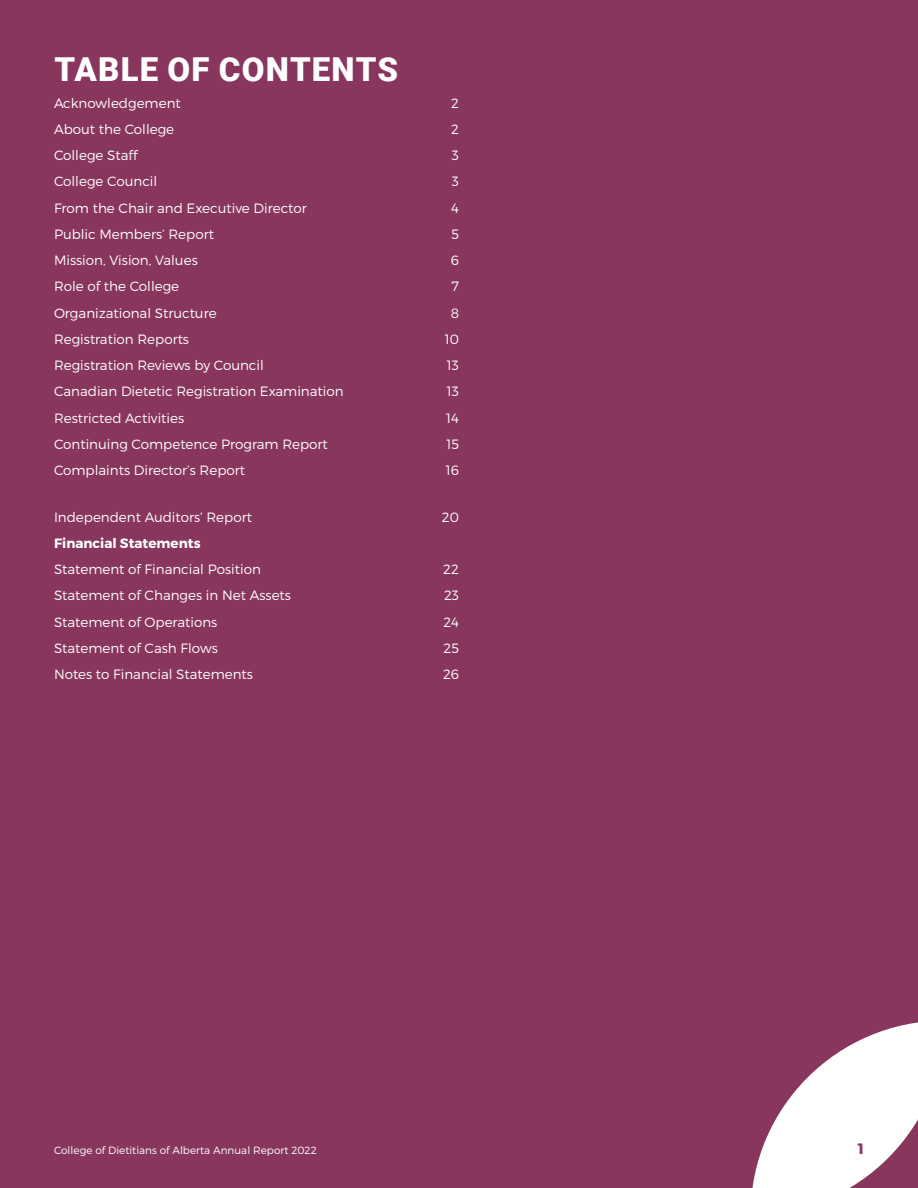
<style>
.page{position:relative;width:918px;height:1188px;background:#89365f}
.page>*{position:absolute;margin:0;border:0;box-sizing:border-box;transform-origin:0 0}
.page_header{font:900 33px "Roboto";letter-spacing:.035em;color:#fff}
.t1{font:700 15px "Montserrat";color:#88365e}
.t2{font:300 13.5px "Montserrat";color:#fff}
.t3{font:700 13.5px "Montserrat";color:#fff}
.t4{font:300 10.5px "Montserrat";color:#fff}
</style>
<div class="page">
<svg style="left:752px;top:1022px;width:166px;height:166px"></svg>
<p class="page_header" style="left:55px;top:46px;width:345px">TABLE OF CONTENTS</p>
<p class="t2" style="left:54px;top:95px;width:128px">Acknowledgement</p>
<p class="t2" style="left:451px;top:95px;width:9px">2</p>
<p class="t2" style="left:54px;top:121px;width:122px">About the College</p>
<p class="t2" style="left:451px;top:121px;width:9px">2</p>
<p class="t2" style="left:54px;top:147px;width:85px">College Staff</p>
<p class="t2" style="left:452px;top:147px;width:9px">3</p>
<p class="t2" style="left:54px;top:173px;width:105px">College Council</p>
<p class="t2" style="left:452px;top:173px;width:9px">3</p>
<p class="t2" style="left:54px;top:200px;width:254px">From the Chair and Executive Director</p>
<p class="t2" style="left:451px;top:200px;width:9px">4</p>
<p class="t2" style="left:54px;top:226px;width:162px">Public Members’ Report</p>
<p class="t2" style="left:451px;top:226px;width:9px">5</p>
<p class="t2" style="left:54px;top:252px;width:145px">Mission, Vision, Values</p>
<p class="t2" style="left:451px;top:252px;width:10px">6</p>
<p class="t2" style="left:54px;top:278px;width:127px">Role of the College</p>
<p class="t2" style="left:452px;top:278px;width:9px">7</p>
<p class="t2" style="left:54px;top:305px;width:164px">Organizational Structure</p>
<p class="t2" style="left:451px;top:305px;width:10px">8</p>
<p class="t2" style="left:54px;top:331px;width:137px">Registration Reports</p>
<p class="t2" style="left:445px;top:331px;width:16px">10</p>
<p class="t2" style="left:54px;top:357px;width:211px">Registration Reviews by Council</p>
<p class="t2" style="left:447px;top:357px;width:14px">13</p>
<p class="t2" style="left:54px;top:383px;width:291px">Canadian Dietetic Registration Examination</p>
<p class="t2" style="left:447px;top:383px;width:14px">13</p>
<p class="t2" style="left:54px;top:410px;width:132px">Restricted Activities</p>
<p class="t2" style="left:446px;top:410px;width:14px">14</p>
<p class="t2" style="left:54px;top:436px;width:275px">Continuing Competence Program Report</p>
<p class="t2" style="left:446px;top:436px;width:14px">15</p>
<p class="t2" style="left:54px;top:462px;width:193px">Complaints Director’s Report</p>
<p class="t2" style="left:446px;top:462px;width:15px">16</p>
<p class="t2" style="left:54px;top:509px;width:200px">Independent Auditors’ Report</p>
<p class="t2" style="left:442px;top:509px;width:19px">20</p>
<p class="t3" style="left:54px;top:535px;width:148px">Financial Statements</p>
<p class="t2" style="left:54px;top:561px;width:208px">Statement of Financial Position</p>
<p class="t2" style="left:443px;top:561px;width:17px">22</p>
<p class="t2" style="left:54px;top:587px;width:239px">Statement of Changes in Net Assets</p>
<p class="t2" style="left:444px;top:587px;width:16px">23</p>
<p class="t2" style="left:54px;top:614px;width:165px">Statement of Operations</p>
<p class="t2" style="left:443px;top:614px;width:17px">24</p>
<p class="t2" style="left:54px;top:640px;width:165px">Statement of Cash Flows</p>
<p class="t2" style="left:444px;top:640px;width:17px">25</p>
<p class="t2" style="left:54px;top:666px;width:200px">Notes to Financial Statements</p>
<p class="t2" style="left:443px;top:666px;width:17px">26</p>
<p class="t4" style="left:54px;top:1143px;width:264px">College of Dietitians of Alberta Annual Report 2022</p>
<p class="t1" style="left:858px;top:1139px;width:8px">1</p>
</div>
